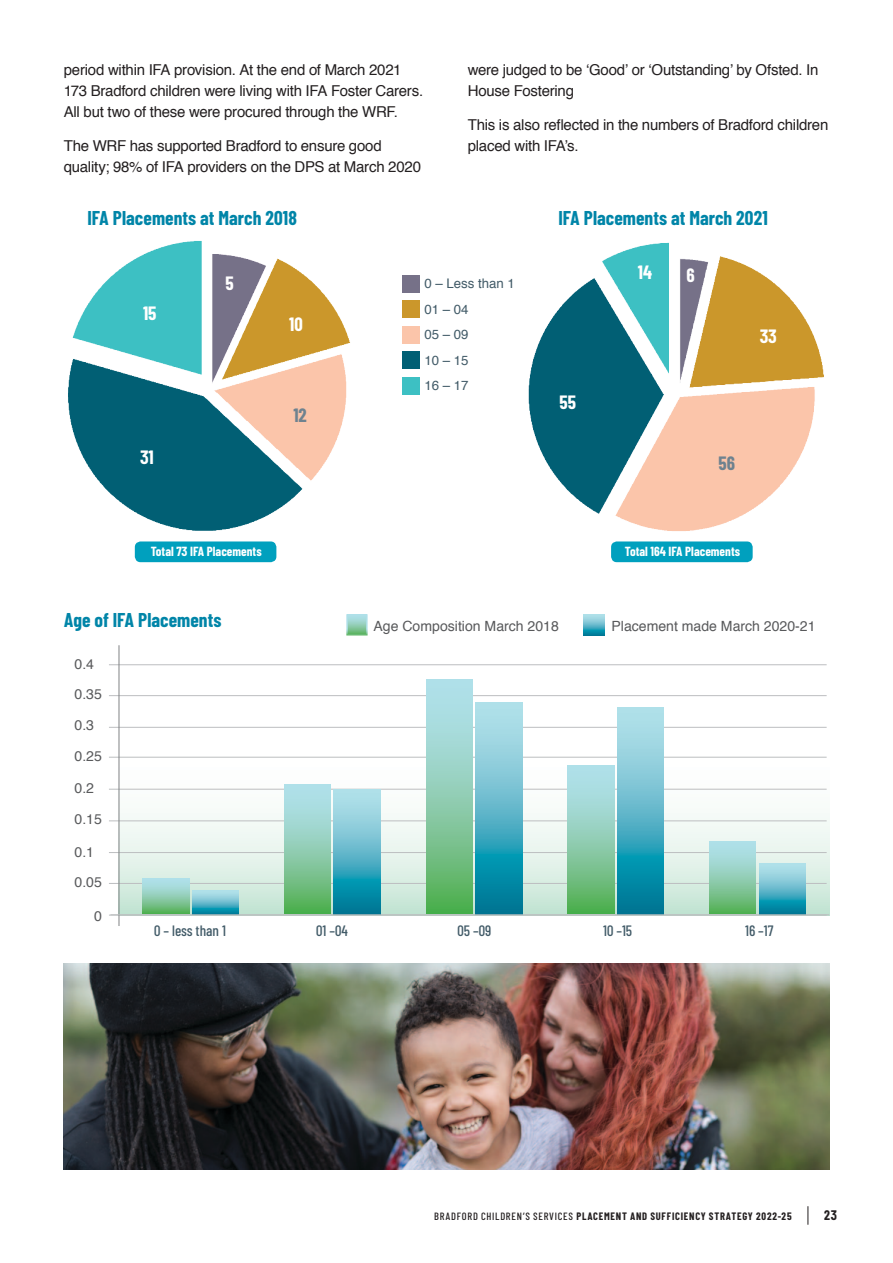
<style>
.page{position:relative;width:893px;height:1263px;background:#fff}
.page>*{position:absolute;margin:0;border:0;box-sizing:border-box;transform-origin:0 0}
.BCC_Text{font:700 19.5px "Barlow Condensed";color:#0085a8}
.t1{font:700 18.75px "Barlow Condensed";color:#fff}
.t2{font:700 18.75px "Barlow Condensed";color:#6e828f}
.BCC_Text-2{font:15px/21px "Helvetica";letter-spacing:-.015em;color:#231f20}
.t3{font:500 15px "Barlow Condensed";color:#425b68}
.t4{font:14.1px "Helvetica";color:#58595b}
.BCC_Text-3{font:700 13.5px "Barlow Condensed";color:#231f20}
.t5{font:13.2px "Helvetica";color:#425b68}
.t6{font:700 12.9px "Barlow Condensed";color:#fff}
.BCC_Text-4{font:700 10.5px "Barlow Condensed";letter-spacing:.07em;color:#231f20}
.s1{color:#fff}
.s2{font-weight:500}
</style>
<div class="page">
<svg style="left:807px;top:1206px;width:1px;height:19px"></svg>
<img style="left:403px;top:301px;width:17px;height:17px">
<img style="left:403px;top:352px;width:17px;height:17px">
<img style="left:403px;top:377px;width:17px;height:17px">
<img style="left:68px;top:241px;width:282px;height:315px">
<img style="left:528px;top:242px;width:296px;height:289px">
<div style="left:118px;top:709px;width:711px;height:207px;background:linear-gradient(to bottom,#fff,#cbe7d9)"></div>
<hr style="left:109px;top:915px;width:718px;height:1px;background:#bcbec0">
<hr style="left:109px;top:727px;width:718px;height:1px;background:#bcbec0">
<hr style="left:109px;top:852px;width:718px;height:1px;background:#bcbec0">
<hr style="left:109px;top:664px;width:718px;height:1px;background:#bcbec0">
<hr style="left:109px;top:883px;width:718px;height:1px;background:#bcbec0">
<hr style="left:109px;top:695px;width:718px;height:1px;background:#bcbec0">
<hr style="left:109px;top:820px;width:718px;height:1px;background:#bcbec0">
<hr style="left:109px;top:757px;width:718px;height:1px;background:#bcbec0">
<hr style="left:109px;top:789px;width:718px;height:1px;background:#bcbec0">
<hr style="left:119px;top:645px;width:1px;height:281px;background:#808285">
<svg style="left:143px;top:878px;width:46px;height:36px;background:#8bcbad"></svg>
<svg style="left:426px;top:679px;width:46px;height:235px;background:#8acbab"></svg>
<svg style="left:284px;top:784px;width:47px;height:130px;background:#8acbab"></svg>
<svg style="left:568px;top:765px;width:46px;height:149px;background:#8acbab"></svg>
<div style="left:710px;top:841px;width:46px;height:73px;background:linear-gradient(to bottom,#bce6fd,#5cb25e)"></div>
<svg style="left:192px;top:891px;width:47px;height:23px"></svg>
<svg style="left:476px;top:702px;width:46px;height:212px;background:#57b2c6"></svg>
<svg style="left:334px;top:789px;width:46px;height:125px;background:#58b3c6"></svg>
<svg style="left:617px;top:707px;width:47px;height:207px;background:#57b2c6"></svg>
<svg style="left:759px;top:864px;width:46px;height:50px;background:#59b4c7"></svg>
<hr style="left:110px;top:914px;width:719px;height:1px;background:#bcbec0">
<svg style="left:349px;top:617px;width:16px;height:15px"></svg>
<svg style="left:583px;top:614px;width:22px;height:21px"></svg>
<div style="left:611px;top:541px;width:142px;height:21px;background:#00a0be;border-radius:6px"></div>
<div style="left:135px;top:541px;width:141px;height:21px;background:#00a0be;border-radius:6px"></div>
<img style="left:64px;top:964px;width:765px;height:205px">
<p class="BCC_Text-2" style="left:64px;top:60px;width:361px">period within IFA provision. At the end of March 2021<br>173 Bradford children were living with IFA Foster Carers.<br>All but two of these were procured through the WRF.</p>
<p class="BCC_Text-2" style="left:64px;top:135px;width:359px">The WRF has supported Bradford to ensure good quality; 98% of IFA providers on the DPS at March 2020</p>
<p class="BCC_Text-2" style="left:468px;top:60px;width:352px">were judged to be ‘Good’ or ‘Outstanding’ by Ofsted. In<br>House Fostering</p>
<p class="BCC_Text-2" style="left:468px;top:114px;width:362px">This is also reflected in the numbers of Bradford children placed with IFA’s.</p>
<p class="BCC_Text" style="left:88px;top:206px;width:211px">IFA Placements at March 2018</p>
<p class="BCC_Text" style="left:558px;top:206px;width:211px">IFA Placements at March 2021</p>
<p class="t1" style="left:143px;top:301px;width:15px">15</p>
<p class="t1" style="left:140px;top:446px;width:15px">31</p>
<p class="t1" style="left:225px;top:271px;width:10px">5</p>
<p class="t1" style="left:289px;top:312px;width:15px">10</p>
<p class="t2" style="left:293px;top:403px;width:15px">12</p>
<p class="t5" style="left:424px;top:274px;width:92px">0 – Less than 1</p>
<p class="t5" style="left:424px;top:299px;width:46px">01 – 04</p>
<p class="t5" style="left:424px;top:325px;width:46px">05 – 09</p>
<p class="t5" style="left:424px;top:350px;width:46px">10 – 15</p>
<p class="t5" style="left:424px;top:376px;width:46px">16 – 17</p>
<p class="t1" style="left:560px;top:390px;width:18px">55</p>
<p class="t1" style="left:638px;top:260px;width:16px">14</p>
<p class="t1" style="left:686px;top:264px;width:10px">6</p>
<p class="t1" style="left:760px;top:324px;width:19px">33</p>
<p class="t2" style="left:719px;top:452px;width:18px">56</p>
<p class="t6" style="left:151px;top:543px;width:112px">Total 73 IFA Placements</p>
<p class="t6" style="left:625px;top:543px;width:117px">Total 164 IFA Placements</p>
<p class="BCC_Text" style="left:64px;top:608px;width:159px">Age of IFA Placements</p>
<p class="t4" style="left:75px;top:653px;width:29px">0.4<span class="s1">0</span></p>
<p class="t4" style="left:75px;top:683px;width:29px">0.35</p>
<p class="t4" style="left:75px;top:714px;width:29px">0.3<span class="s1">0</span></p>
<p class="t4" style="left:75px;top:745px;width:29px">0.25</p>
<p class="t4" style="left:75px;top:777px;width:29px">0.2<span class="s1">0</span></p>
<p class="t4" style="left:75px;top:808px;width:29px">0.15</p>
<p class="t4" style="left:75px;top:841px;width:29px">0.1<span class="s1">0</span></p>
<p class="t4" style="left:75px;top:871px;width:29px">0.05</p>
<p class="t4" style="left:94px;top:905px;width:9px">0</p>
<p class="t3" style="left:154px;top:921px;width:73px">0 – less than 1</p>
<p class="t3" style="left:316px;top:921px;width:33px">01 –04</p>
<p class="t3" style="left:458px;top:921px;width:35px">05 –09</p>
<p class="t3" style="left:603px;top:921px;width:30px">10 –15</p>
<p class="t3" style="left:745px;top:921px;width:30px">16 –17</p>
<p class="t4" style="left:374px;top:615px;width:187px">Age Composition March 2018</p>
<p class="t4" style="left:611px;top:615px;width:206px">Placement made March 2020-21</p>
<p class="BCC_Text-4" style="left:434px;top:1210px;width:359px"><span class="s2">BRADFORD CHILDREN’S SERVICES</span> PLACEMENT AND SUFFICIENCY STRATEGY 2022-25</p>
<p class="BCC_Text-3" style="left:824px;top:1207px;width:14px">23</p>
</div>
